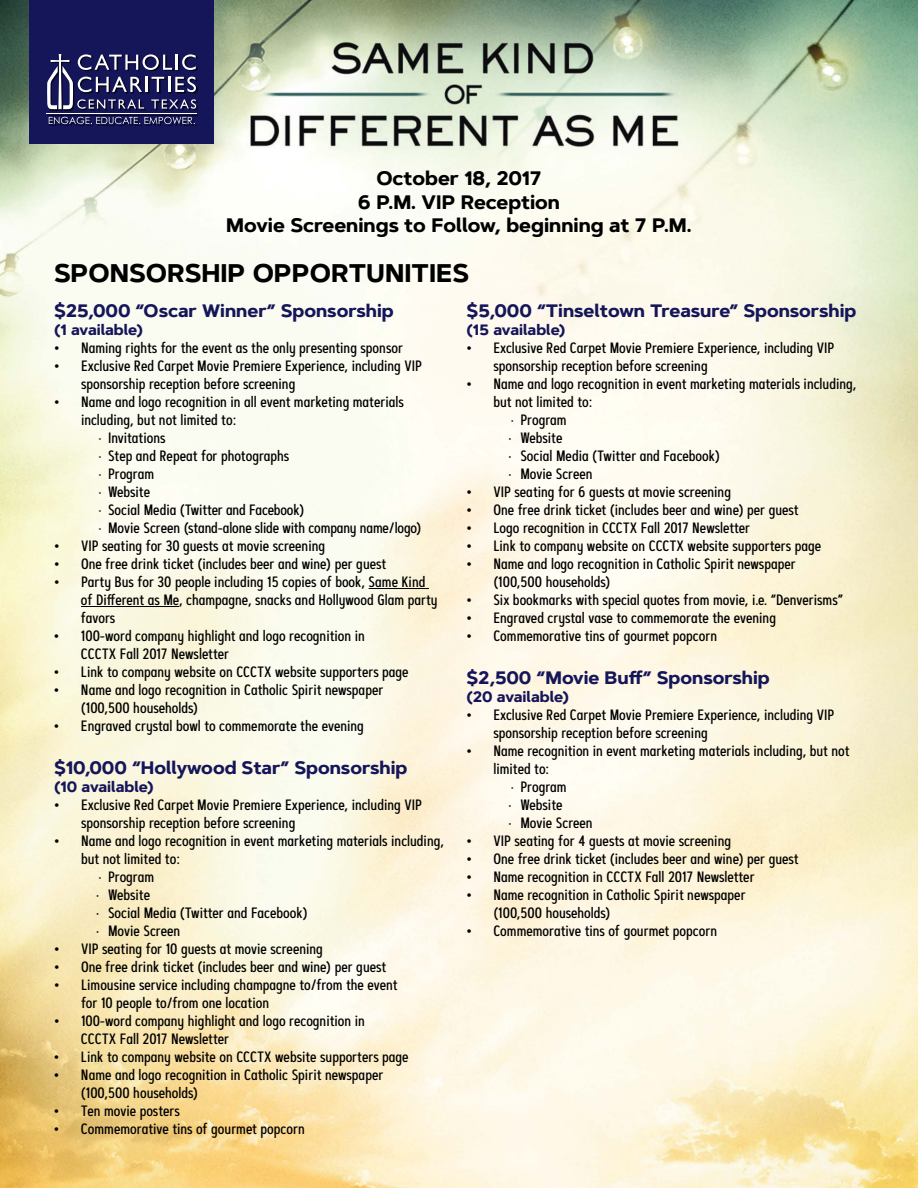
<style>
.page{position:relative;width:918px;height:1188px;background:#fff}
.page>*{position:absolute;margin:0;border:0;box-sizing:border-box;transform-origin:0 0}
.t1{font:700 25.5px "Artegra Sans";color:#000}
.t2{font:700 19.5px/23.4px "Artegra Sans";color:#000;text-align:center}
.t3{font:700 18px "Artegra Sans";color:#151559}
.t4{font:500 15px/18px "Artegra Sans Condensed Alt";color:#000}
.t5{font:700 15px "Artegra Sans";color:#151559}
.s1{font-family:"DIN Offc Pro";font-weight:400}
</style>
<div class="page">
<img style="left:0;top:0;width:918px;height:1188px">
<div style="left:29px;top:0;width:185px;height:143px;background:#151559"></div>
<div style="left:48px;top:55px;width:150px;height:71px;background:#000;opacity:.75"></div>
<svg style="left:47px;top:54px;width:149px;height:55px"></svg>
<hr style="left:46px;top:113px;width:151px;height:1px;background:#fff">
<svg style="left:49px;top:117px;width:146px;height:7px"></svg>
<hr style="left:369px;top:588px;width:60px;height:1px;background:#000">
<hr style="left:81px;top:606px;width:98px;height:1px;background:#000">
<h2 class="t2" style="left:226px;top:167px;width:467px">October 18, 2017<br>6 P.M. VIP Reception<br>Movie Screenings to Follow, beginning at 7 P.M.</h2>
<h1 class="t1" style="left:54px;top:254px;width:417px">SPONSORSHIP OPPORTUNITIES</h1>
<p class="t3" style="left:54px;top:297px;width:341px">$25,000 “Oscar Winner” Sponsorship</p>
<p class="t5" style="left:54px;top:319px;width:91px">(1 available)</p>
<p class="t4" style="left:54px;top:339px;width:351px">• Naming rights for the event as the only presenting sponsor</p>
<p class="t4" style="left:81px;top:357px;width:343px;text-indent:-27px">• Exclusive Red Carpet Movie Premiere Experience, including VIP sponsorship reception before screening</p>
<p class="t4" style="left:54px;top:393px;width:351px">• Name and logo recognition in all event marketing materials</p>
<p class="t4" style="left:81px;top:411px;width:157px">including, but not limited to:</p>
<p class="t4" style="left:96px;top:429px;width:71px"><span class="s1">⋅</span> Invitations</p>
<p class="t4" style="left:96px;top:447px;width:195px"><span class="s1">⋅</span> Step and Repeat for photographs</p>
<p class="t4" style="left:96px;top:465px;width:60px"><span class="s1">⋅</span> Program</p>
<p class="t4" style="left:96px;top:483px;width:56px"><span class="s1">⋅</span> Website</p>
<p class="t4" style="left:96px;top:501px;width:210px"><span class="s1">⋅</span> Social Media (Twitter and Facebook)</p>
<p class="t4" style="left:96px;top:519px;width:327px"><span class="s1">⋅</span> Movie Screen (stand-alone slide with company name/logo)</p>
<p class="t4" style="left:54px;top:537px;width:273px">• VIP seating for 30 guests at movie screening</p>
<p class="t4" style="left:54px;top:555px;width:334px">• One free drink ticket (includes beer and wine) per guest</p>
<p class="t4" style="left:81px;top:573px;width:358px;text-indent:-27px">• Party Bus for 30 people including 15 copies of book, Same Kind of Different as Me, champagne, snacks and Hollywood Glam party favors</p>
<p class="t4" style="left:81px;top:627px;width:285px;text-indent:-27px">• 100-word company highlight and logo recognition in<br>CCCTX Fall 2017 Newsletter</p>
<p class="t4" style="left:54px;top:663px;width:356px">• Link to company website on CCCTX website supporters page</p>
<p class="t4" style="left:81px;top:681px;width:304px;text-indent:-27px">• Name and logo recognition in Catholic Spirit newspaper (100,500 households)</p>
<p class="t4" style="left:54px;top:717px;width:311px">• Engraved crystal bowl to commemorate the evening</p>
<p class="t3" style="left:54px;top:755px;width:355px">$10,000 “Hollywood Star” Sponsorship</p>
<p class="t5" style="left:54px;top:776px;width:101px">(10 available)</p>
<p class="t4" style="left:81px;top:796px;width:343px;text-indent:-27px">• Exclusive Red Carpet Movie Premiere Experience, including VIP sponsorship reception before screening</p>
<p class="t4" style="left:54px;top:832px;width:392px">• Name and logo recognition in event marketing materials including,</p>
<p class="t4" style="left:81px;top:850px;width:101px">but not limited to:</p>
<p class="t4" style="left:96px;top:868px;width:60px"><span class="s1">⋅</span> Program</p>
<p class="t4" style="left:96px;top:886px;width:56px">⋅ Website</p>
<p class="t4" style="left:96px;top:904px;width:213px">⋅ Social Media (Twitter and Facebook)</p>
<p class="t4" style="left:96px;top:922px;width:86px">⋅ Movie Screen</p>
<p class="t4" style="left:54px;top:940px;width:270px">• VIP seating for 10 guests at movie screening</p>
<p class="t4" style="left:54px;top:958px;width:334px">• One free drink ticket (includes beer and wine) per guest</p>
<p class="t4" style="left:81px;top:976px;width:318px;text-indent:-27px">• Limousine service including champagne to/from the event for 10 people to/from one location</p>
<p class="t4" style="left:81px;top:1012px;width:285px;text-indent:-27px">• 100-word company highlight and logo recognition in<br>CCCTX Fall 2017 Newsletter</p>
<p class="t4" style="left:54px;top:1048px;width:356px">• Link to company website on CCCTX website supporters page</p>
<p class="t4" style="left:81px;top:1066px;width:304px;text-indent:-27px">• Name and logo recognition in Catholic Spirit newspaper (100,500 households)</p>
<p class="t4" style="left:54px;top:1102px;width:127px">• Ten movie posters</p>
<p class="t4" style="left:54px;top:1120px;width:252px">• Commemorative tins of gourmet popcorn</p>
<p class="t3" style="left:466px;top:297px;width:391px">$5,000 “Tinseltown Treasure” Sponsorship</p>
<p class="t5" style="left:466px;top:319px;width:101px">(15 available)</p>
<p class="t4" style="left:493px;top:339px;width:343px;text-indent:-27px">• Exclusive Red Carpet Movie Premiere Experience, including VIP sponsorship reception before screening</p>
<p class="t4" style="left:466px;top:375px;width:392px">• Name and logo recognition in event marketing materials including,</p>
<p class="t4" style="left:493px;top:393px;width:101px">but not limited to:</p>
<p class="t4" style="left:508px;top:411px;width:60px"><span class="s1">⋅</span> Program</p>
<p class="t4" style="left:508px;top:429px;width:56px">⋅ Website</p>
<p class="t4" style="left:508px;top:447px;width:213px">⋅ Social Media (Twitter and Facebook)</p>
<p class="t4" style="left:508px;top:465px;width:86px">⋅ Movie Screen</p>
<p class="t4" style="left:466px;top:483px;width:266px">• VIP seating for 6 guests at movie screening</p>
<p class="t4" style="left:466px;top:501px;width:334px">• One free drink ticket (includes beer and wine) per guest</p>
<p class="t4" style="left:466px;top:519px;width:285px">• Logo recognition in CCCTX Fall 2017 Newsletter</p>
<p class="t4" style="left:466px;top:537px;width:356px">• Link to company website on CCCTX website supporters page</p>
<p class="t4" style="left:493px;top:555px;width:304px;text-indent:-27px">• Name and logo recognition in Catholic Spirit newspaper (100,500 households)</p>
<p class="t4" style="left:466px;top:591px;width:378px">• Six bookmarks with special quotes from movie, i.e. “Denverisms”</p>
<p class="t4" style="left:466px;top:609px;width:311px">• Engraved crystal vase to commemorate the evening</p>
<p class="t4" style="left:466px;top:627px;width:252px">• Commemorative tins of gourmet popcorn</p>
<p class="t3" style="left:466px;top:665px;width:305px">$2,500 “Movie Buff” Sponsorship</p>
<p class="t5" style="left:466px;top:686px;width:104px">(20 available)</p>
<p class="t4" style="left:493px;top:706px;width:343px;text-indent:-27px">• Exclusive Red Carpet Movie Premiere Experience, including VIP sponsorship reception before screening</p>
<p class="t4" style="left:466px;top:742px;width:385px">• Name recognition in event marketing materials including, but not</p>
<p class="t4" style="left:493px;top:760px;width:57px">limited to:</p>
<p class="t4" style="left:508px;top:778px;width:60px"><span class="s1">⋅</span> Program</p>
<p class="t4" style="left:508px;top:796px;width:56px">⋅ Website</p>
<p class="t4" style="left:508px;top:814px;width:86px">⋅ Movie Screen</p>
<p class="t4" style="left:466px;top:832px;width:266px">• VIP seating for 4 guests at movie screening</p>
<p class="t4" style="left:466px;top:850px;width:334px">• One free drink ticket (includes beer and wine) per guest</p>
<p class="t4" style="left:466px;top:868px;width:290px">• Name recognition in CCCTX Fall 2017 Newsletter</p>
<p class="t4" style="left:493px;top:886px;width:254px;text-indent:-27px">• Name recognition in Catholic Spirit newspaper (100,500 households)</p>
<p class="t4" style="left:466px;top:922px;width:252px">• Commemorative tins of gourmet popcorn</p>
</div>
